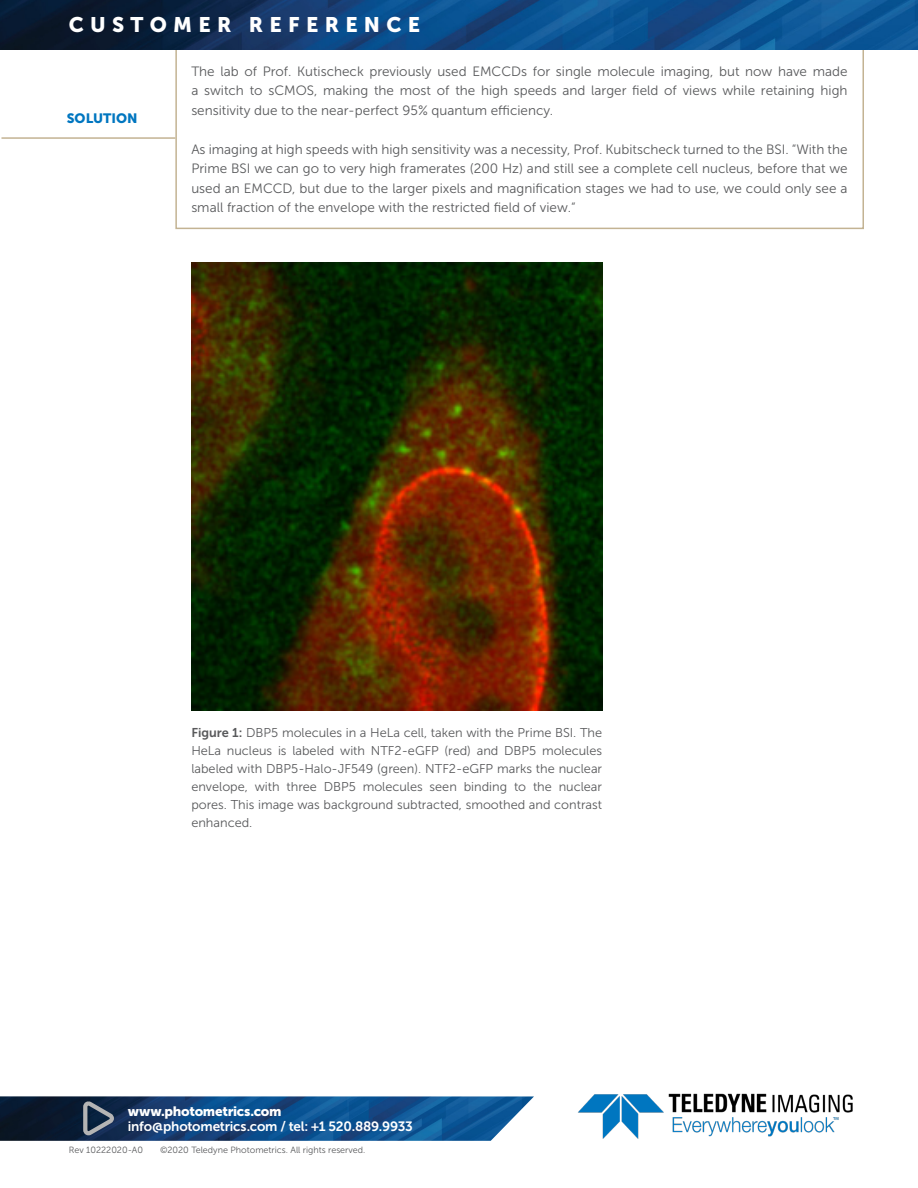
<style>
.page{position:relative;width:918px;height:1188px;background:#fff}
.page>*{position:absolute;margin:0;border:0;box-sizing:border-box;transform-origin:0 0}
.t1{font:21px "Museo Sans 900";letter-spacing:.3em;color:#fff}
.t2{font:13.5px/19.5px "Museo Sans 300";color:#58595b;text-align:justify}
.t3{font:13.5px "Museo Sans 700";letter-spacing:-.015em;color:#fff}
.t4{font:13.5px "Museo Sans 900";letter-spacing:-.02em;color:#fff}
.t5{font:13.5px "Museo Sans 900";color:#0076c0}
.t6{font:12.75px/18px "Museo Sans 300";color:#58595b;text-align:justify}
.t7{font:9px "Museo Sans 300";color:#58595b}
.s1{font-family:"Museo Sans 700"}
</style>
<div class="page">
<hr style="left:1px;top:137px;width:174px;height:2px;background:#c3b393">
<div style="left:175px;top:47px;width:689px;height:182px;border:2px solid #c3b393"></div>
<img style="left:191px;top:263px;width:411px;height:448px">
<img style="left:0;top:0;width:918px;height:49px">
<img style="left:578px;top:1093px;width:275px;height:46px">
<img style="left:0;top:1096px;width:534px;height:45px">
<svg style="left:83px;top:1101px;width:31px;height:34px"></svg>
<p class="t1" style="left:69px;top:13px;width:353px">CUSTOMER REFERENCE</p>
<p class="t5" style="left:67px;top:111px;width:72px">SOLUTION</p>
<p class="t2" style="left:191px;top:61px;width:658px">The lab of Prof. Kutischeck previously used EMCCDs for single molecule imaging, but now have made a switch to sCMOS, making the most of the high speeds and larger field of views while retaining high sensitivity due to the near-perfect 95% quantum efficiency.</p>
<p class="t2" style="left:191px;top:139px;width:658px">As imaging at high speeds with high sensitivity was a necessity, Prof. Kubitscheck turned to the BSI. “With the Prime BSI we can go to very high framerates (200 Hz) and still see a complete cell nucleus, before that we used an EMCCD, but due to the larger pixels and magnification stages we had to use, we could only see a small fraction of the envelope with the restricted field of view.“</p>
<p class="t6" style="left:191px;top:724px;width:412px"><span class="s1">Figure 1:</span> DBP5 molecules in a HeLa cell, taken with the Prime BSI. The HeLa nucleus is labeled with NTF2-eGFP (red) and DBP5 molecules labeled with DBP5-Halo-JF549 (green). NTF2-eGFP marks the nuclear envelope, with three DBP5 molecules seen binding to the nuclear pores. This image was background subtracted, smoothed and contrast enhanced.</p>
<p class="t4" style="left:128px;top:1104px;width:155px">www.photometrics.com</p>
<p class="t3" style="left:128px;top:1119px;width:287px">info@photometrics.com / tel: +1 520.889.9933</p>
<p class="t7" style="left:69px;top:1145px;width:76px">Rev 10222020-A0</p>
<p class="t7" style="left:160px;top:1145px;width:207px">©2020 Teledyne Photometrics. All rights reserved.</p>
</div>
